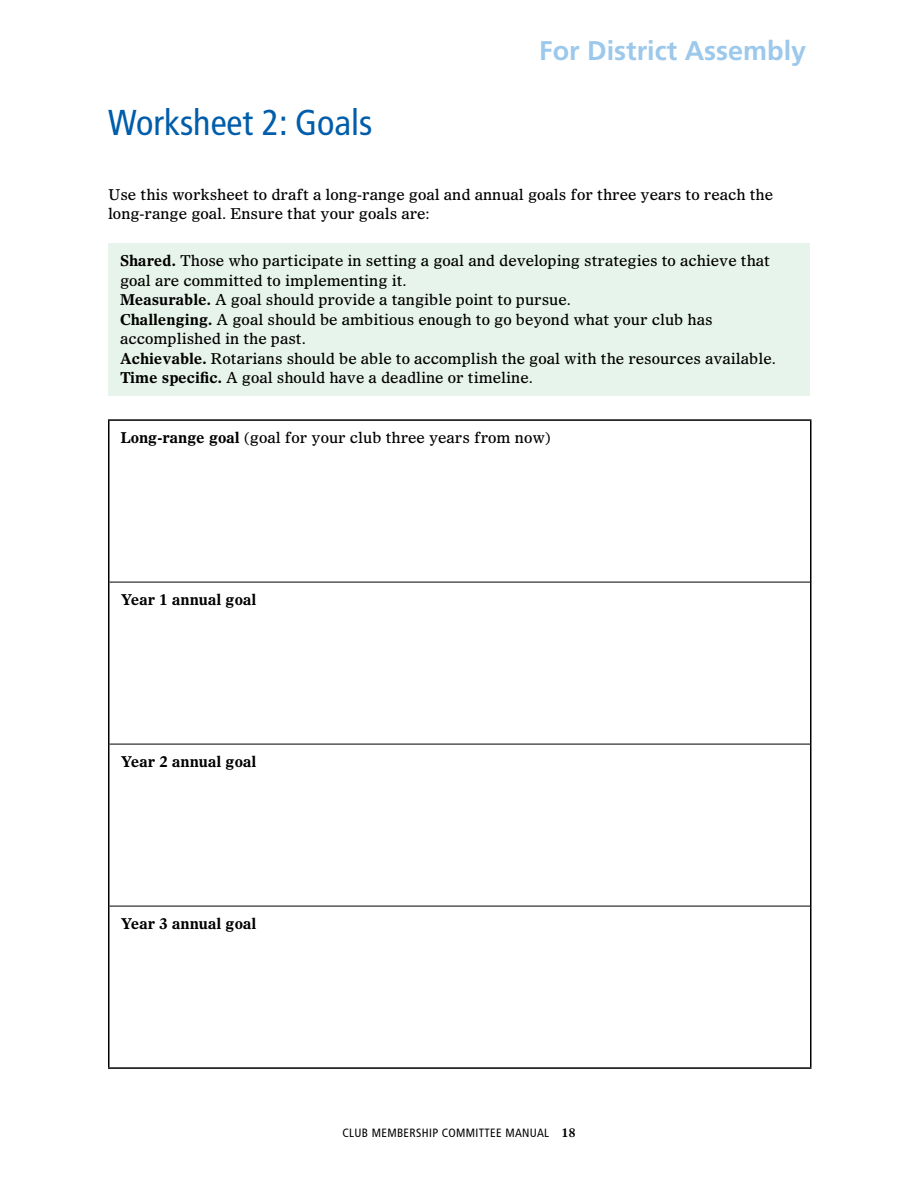
<style>
.page{position:relative;width:918px;height:1188px;background:#fff}
.page>*{position:absolute;margin:0;border:0;box-sizing:border-box;transform-origin:0 0}
.t1{font:condensed 36px "Frutiger LT Std";color:#005daa}
.t2{font:700 27px "Frutiger LT Std";color:#9cc8eb}
.t3{font:15px/19.5px "Olympian LT Std";color:#000}
.t4{font:700 15px "Olympian LT Std";color:#000}
.t5{font:condensed 12px "Frutiger LT Std";letter-spacing:.03em;color:#000}
.s1{font-weight:700}
.s2{font-family:"Olympian LT Std";font-weight:700;font-stretch:normal}
</style>
<div class="page">
<div style="left:108px;top:243px;width:702px;height:152px;background:#e7f4eb"></div>
<hr style="left:108px;top:419px;width:704px;height:2px;background:#000">
<hr style="left:108px;top:421px;width:2px;height:161px;background:#000">
<hr style="left:810px;top:421px;width:2px;height:161px;background:#000">
<hr style="left:108px;top:582px;width:2px;height:162px;background:#000">
<hr style="left:810px;top:582px;width:2px;height:162px;background:#000">
<hr style="left:108px;top:744px;width:2px;height:162px;background:#000">
<hr style="left:810px;top:744px;width:2px;height:162px;background:#000">
<hr style="left:108px;top:906px;width:2px;height:161px;background:#000">
<hr style="left:810px;top:906px;width:2px;height:161px;background:#000">
<hr style="left:108px;top:1067px;width:704px;height:2px;background:#000">
<hr style="left:110px;top:582px;width:700px;height:1px;background:#000">
<hr style="left:110px;top:744px;width:700px;height:1px;background:#000">
<hr style="left:110px;top:906px;width:700px;height:1px;background:#000">
<h1 class="t1" style="left:108px;top:102px;width:266px">WORKSHEET 2: GOALS</h1>
<h2 class="t2" style="left:539px;top:34px;width:269px">For District Assembly</h2>
<p class="t3" style="left:108px;top:184px;width:667px">Use this worksheet to draft a long-range goal and annual goals for three years to reach the long-range goal. Ensure that your goals are:</p>
<p class="t3" style="left:120px;top:251px;width:657px"><span class="s1">Shared.</span> Those who participate in setting a goal and developing strategies to achieve that goal are committed to implementing it.<br><span class="s1">Measurable.</span> A goal should provide a tangible point to pursue.<br><span class="s1">Challenging.</span> A goal should be ambitious enough to go beyond what your club has accomplished in the past.<br><span class="s1">Achievable.</span> Rotarians should be able to accomplish the goal with the resources available.<br><span class="s1">Time specific.</span> A goal should have a deadline or timeline.</p>
<p class="t3" style="left:121px;top:428px;width:432px"><span class="s1">Long-range goal</span> (goal for your club three years from now)</p>
<p class="t4" style="left:121px;top:591px;width:137px">Year 1 annual goal</p>
<p class="t4" style="left:121px;top:753px;width:137px">Year 2 annual goal</p>
<p class="t4" style="left:121px;top:915px;width:137px">Year 3 annual goal</p>
<p class="t5" style="left:342px;top:1126px;width:235px">CLUB MEMBERSHIP COMMITTEE MANUAL <span class="s2">18</span></p>
</div>
